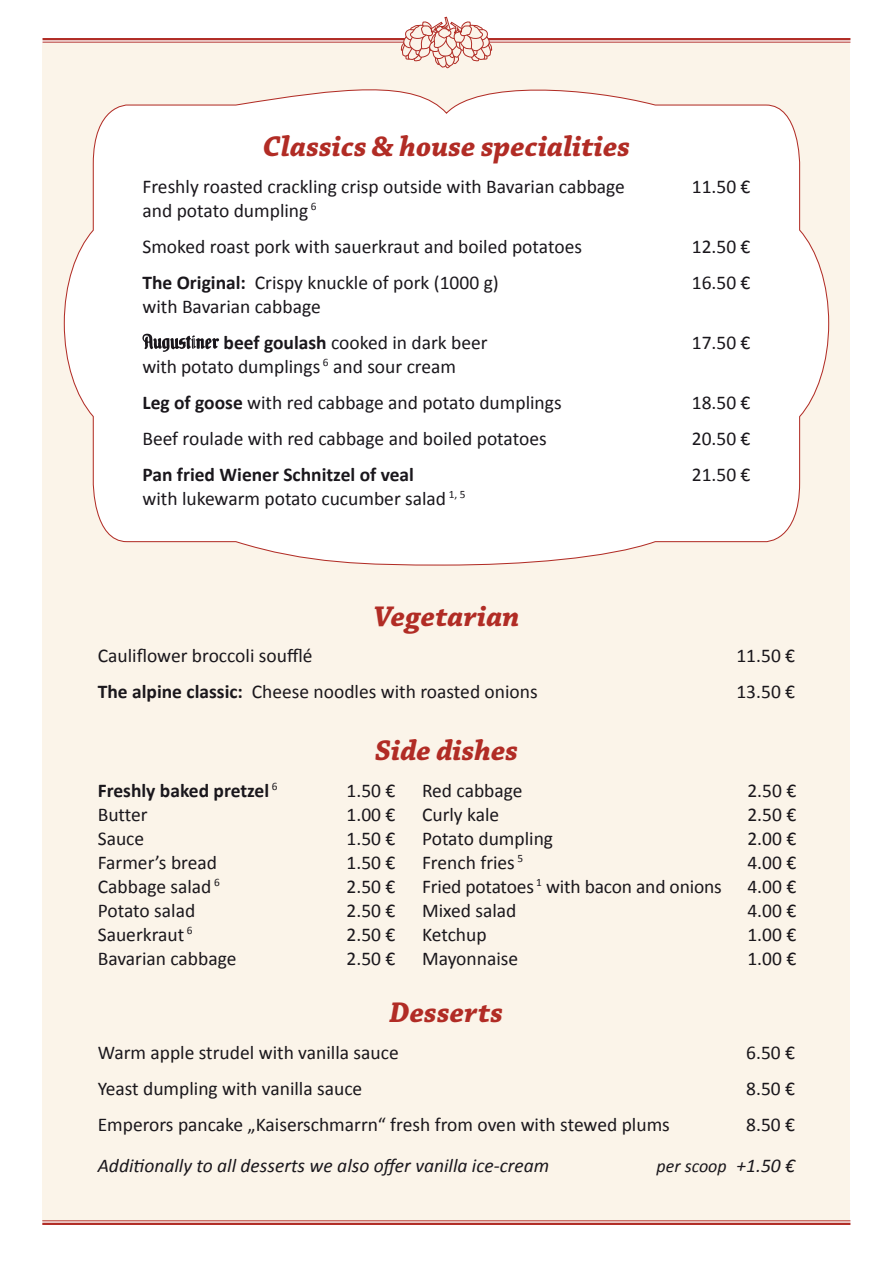
<style>
.page{position:relative;width:893px;height:1263px;background:#fff}
.page>*{position:absolute;margin:0;border:0;box-sizing:border-box;transform-origin:0 0}
.t1{font:italic 700 30px "Chaparral Pro";color:#b12c25}
.t2{font:19.5px/36px "Calibri";color:#1a171c}
.t3{font:italic 19.5px "Calibri";color:#1a171c}
.t4{font:700 19.5px "Calibri";color:#1a171c}
.t5{font:italic 18px "Calibri";color:#1a171c}
.s1{font-weight:700}
.s2{font-size:19.5px}
</style>
<div class="page">
<div style="left:43px;top:43px;width:807px;height:1177px;background:#fbf4e9"></div>
<hr style="left:42px;top:1223px;width:808px;height:2px;background:#b12c25">
<hr style="left:42px;top:1220px;width:808px;height:1px;background:#b12c25">
<hr style="left:43px;top:42px;width:807px;height:1px;background:#b12c25">
<hr style="left:43px;top:38px;width:807px;height:2px;background:#b12c25">
<svg style="left:400px;top:16px;width:92px;height:53px"></svg>
<svg style="left:63px;top:89px;width:767px;height:477px;background:#fdfbfa"></svg>
<svg style="left:142px;top:334px;width:77px;height:18px"></svg>
<h1 class="t1" style="left:263px;top:129px;width:369px">Classics &amp; house specialities</h1>
<p class="t2" style="left:142px;top:167px;width:484px">Freshly roasted crackling crisp outside with Bavarian cabbage</p>
<p class="t2" style="left:692px;top:167px;width:60px">11.50 €</p>
<p class="t2" style="left:142px;top:191px;width:441px">and potato dumpling <sup>6<br></sup>Smoked roast pork with sauerkraut and boiled potatoes</p>
<p class="t2" style="left:692px;top:227px;width:60px">12.50 €</p>
<p class="t2" style="left:142px;top:263px;width:358px"><span class="s1">The Original:</span> Crispy knuckle of pork (1000 g)</p>
<p class="t2" style="left:692px;top:263px;width:60px">16.50 €</p>
<p class="t2" style="left:224px;top:287px;width:266px;text-indent:-81px">with Bavarian cabbage<br><span class="s1">beef goulash</span> cooked in dark beer</p>
<p class="t2" style="left:692px;top:323px;width:60px">17.50 €</p>
<p class="t2" style="left:142px;top:347px;width:421px">with potato dumplings <sup>6</sup> and sour cream<br><span class="s1">Leg of goose</span> with red cabbage and potato dumplings</p>
<p class="t2" style="left:692px;top:383px;width:60px">18.50 €</p>
<p class="t2" style="left:142px;top:419px;width:406px">Beef roulade with red cabbage and boiled potatoes</p>
<p class="t2" style="left:692px;top:419px;width:60px">20.50 €</p>
<p class="t4" style="left:142px;top:462px;width:273px">Pan fried Wiener Schnitzel of veal</p>
<p class="t2" style="left:692px;top:455px;width:60px">21.50 €</p>
<p class="t2" style="left:142px;top:479px;width:325px">with lukewarm potato cucumber salad <sup>1,</sup> <sup>5</sup></p>
<h1 class="t1" style="left:373px;top:598px;width:148px">Vegetarian</h1>
<p class="t2" style="left:98px;top:637px;width:216px">Cauliflower broccoli soufflé</p>
<p class="t2" style="left:736px;top:637px;width:60px">11.50 €</p>
<p class="t2" style="left:98px;top:673px;width:441px"><span class="s1">The alpine classic:</span> Cheese noodles with roasted onions</p>
<p class="t2" style="left:736px;top:673px;width:60px">13.50 €</p>
<h1 class="t1" style="left:375px;top:733px;width:145px">Side dishes</h1>
<p class="t4" style="left:98px;top:778px;width:181px">Freshly baked pretzel <sup>6</sup></p>
<p class="t2" style="left:347px;top:771px;width:50px">1.50 €</p>
<p class="t2" style="left:98px;top:795px;width:51px">Butter</p>
<p class="t2" style="left:347px;top:795px;width:50px">1.00 €</p>
<p class="t2" style="left:98px;top:819px;width:48px">Sauce</p>
<p class="t2" style="left:347px;top:819px;width:50px">1.50 €</p>
<p class="t2" style="left:98px;top:843px;width:121px">Farmer’s bread</p>
<p class="t2" style="left:347px;top:843px;width:50px">1.50 €</p>
<p class="t2" style="left:98px;top:867px;width:124px">Cabbage salad <sup>6</sup></p>
<p class="t2" style="left:347px;top:867px;width:50px">2.50 €</p>
<p class="t2" style="left:98px;top:891px;width:99px">Potato salad</p>
<p class="t2" style="left:347px;top:891px;width:50px">2.50 €</p>
<p class="t2" style="left:98px;top:915px;width:96px">Sauerkraut <sup>6</sup></p>
<p class="t2" style="left:347px;top:915px;width:50px">2.50 €</p>
<p class="t2" style="left:98px;top:939px;width:140px">Bavarian cabbage</p>
<p class="t2" style="left:347px;top:939px;width:50px">2.50 €</p>
<h1 class="t1" style="left:390px;top:995px;width:115px">Desserts</h1>
<p class="t2" style="left:98px;top:1033px;width:303px">Warm apple strudel with vanilla sauce</p>
<p class="t2" style="left:746px;top:1033px;width:50px">6.50 €</p>
<p class="t2" style="left:98px;top:1069px;width:266px">Yeast dumpling with vanilla sauce</p>
<p class="t2" style="left:746px;top:1069px;width:50px">8.50 €</p>
<p class="t2" style="left:98px;top:1105px;width:574px">Emperors pancake „Kaiserschmarrn“ fresh from oven with stewed plums</p>
<p class="t2" style="left:746px;top:1105px;width:50px">8.50 €</p>
<p class="t3" style="left:98px;top:1153px;width:453px">Additionally to all desserts we also offer vanilla ice-cream</p>
<p class="t5" style="left:657px;top:1154px;width:140px">per scoop <span class="s2">+1.50 €</span></p>
<p class="t2" style="left:422px;top:771px;width:102px">Red cabbage</p>
<p class="t2" style="left:747px;top:771px;width:50px">2.50 €</p>
<p class="t2" style="left:422px;top:795px;width:79px">Curly kale</p>
<p class="t2" style="left:747px;top:795px;width:50px">2.50 €</p>
<p class="t2" style="left:422px;top:819px;width:133px">Potato dumpling</p>
<p class="t2" style="left:747px;top:819px;width:50px">2.00 €</p>
<p class="t2" style="left:422px;top:843px;width:103px">French fries <sup>5</sup></p>
<p class="t2" style="left:747px;top:843px;width:50px">4.00 €</p>
<p class="t2" style="left:422px;top:867px;width:301px">Fried potatoes <sup>1</sup> with bacon and onions</p>
<p class="t2" style="left:747px;top:867px;width:50px">4.00 €</p>
<p class="t2" style="left:422px;top:891px;width:96px">Mixed salad</p>
<p class="t2" style="left:747px;top:891px;width:50px">4.00 €</p>
<p class="t2" style="left:422px;top:915px;width:66px">Ketchup</p>
<p class="t2" style="left:747px;top:915px;width:50px">1.00 €</p>
<p class="t2" style="left:422px;top:939px;width:98px">Mayonnaise</p>
<p class="t2" style="left:747px;top:939px;width:50px">1.00 €</p>
</div>
